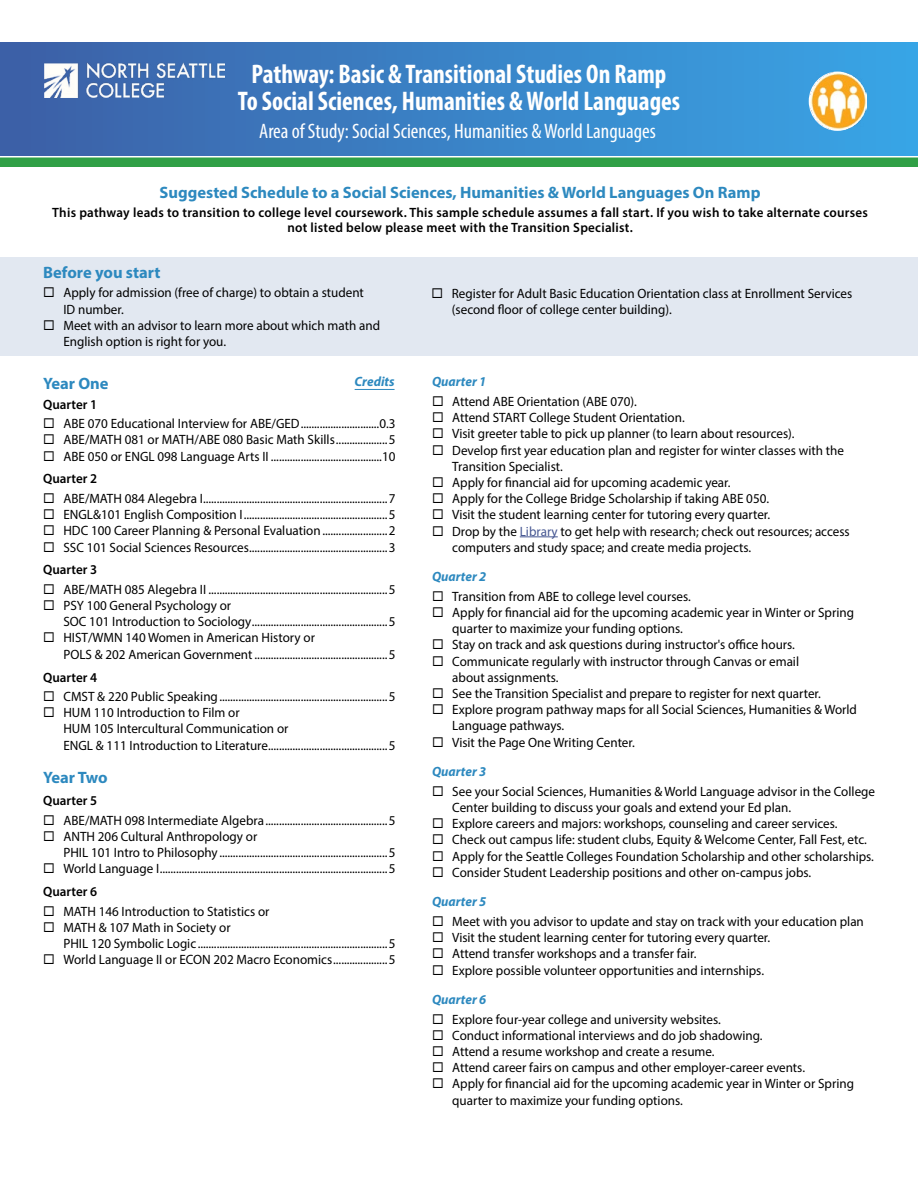
<style>
.page{position:relative;width:918px;height:1188px;background:#fff}
.page>*{position:absolute;margin:0;border:0;box-sizing:border-box;transform-origin:0 0}
.Header__Pathway{font:700 condensed 27px/27px "Myriad Pro";color:#fff;text-align:center;scale:.95 1}
.Subheader_1__Condens{font:condensed 21px "Myriad Pro";color:#fff}
.Subheader_2__Bold_Bl{font:700 16.5px "Myriad Pro";color:#2d89bf}
.Subheader_3__Bold_Bl{font:700 16.5px "Myriad Pro";color:#2d89bf}
.t1{font:13.5px/16.2px "Myriad Pro";color:#000}
.Body_Style_1__Bold_C{font:600 13.5px/15.5px "Myriad Pro";letter-spacing:.02em;color:#000;text-align:center}
.Subheader_5__Italize{font:italic 700 13.5px "Myriad Pro";color:#2d89bf}
.Subheader_4__Black_B{font:600 13.5px "Myriad Pro";color:#000}
.Subheader_4__Page_1{font:600 13.5px "Myriad Pro";color:#000}
.Body_Style_6__underl{font:italic 700 13.5px "Myriad Pro";color:#2d89bf}
.s1{color:#465792}
</style>
<div class="page">
<div style="left:0;top:257px;width:918px;height:98px;background:#e2e8f1"></div>
<svg style="left:0;top:42px;width:918px;height:114px;background:#3a83c7"></svg>
<div style="left:0;top:158px;width:918px;height:9px;background:#30a046"></div>
<img style="left:810px;top:73px;width:56px;height:56px">
<img style="left:44px;top:63px;width:181px;height:35px">
<hr style="left:355px;top:389px;width:40px;height:1px;background:#2d89bf">
<hr style="left:520px;top:537px;width:38px;height:1px;background:#465792">
<p class="Header__Pathway" style="left:238px;top:60px;width:467px">Pathway: Basic &amp; Transitional Studies On Ramp<br>To Social Sciences, Humanities &amp; World Languages</p>
<p class="Subheader_1__Condens" style="left:259px;top:118px;width:398px">Area of Study: Social Sciences, Humanities &amp; World Languages</p>
<p class="Subheader_2__Bold_Bl" style="left:160px;top:182px;width:602px">Suggested Schedule to a Social Sciences, Humanities &amp; World Languages On Ramp</p>
<p class="Body_Style_1__Bold_C" style="left:52px;top:204px;width:817px">This pathway leads to transition to college level coursework. This sample schedule assumes a fall start. If you wish to take alternate courses not listed below please meet with the Transition Specialist.</p>
<p class="Subheader_3__Bold_Bl" style="left:43px;top:262px;width:119px">Before you start</p>
<p class="t1" style="left:63px;top:284px;width:302px">Apply for admission (free of charge) to obtain a student<br>ID number.</p>
<p class="t1" style="left:63px;top:317px;width:318px">Meet with an advisor to learn more about which math and<br>English option is right for you.</p>
<p class="t1" style="left:452px;top:285px;width:402px">Register for Adult Basic Education Orientation class at Enrollment Services (second floor of college center building).</p>
<p class="Body_Style_6__underl" style="left:355px;top:373px;width:41px">Credits</p>
<p class="Subheader_5__Italize" style="left:432px;top:373px;width:56px">Quarter 1</p>
<p class="t1" style="left:452px;top:393px;width:186px">Attend ABE Orientation (ABE 070).</p>
<p class="t1" style="left:452px;top:409px;width:234px">Attend START College Student Orientation.</p>
<p class="t1" style="left:452px;top:425px;width:344px">Visit greeter table to pick up planner (to learn about resources).</p>
<p class="t1" style="left:452px;top:442px;width:393px">Develop first year education plan and register for winter classes with the<br>Transition Specialist.</p>
<p class="t1" style="left:452px;top:474px;width:280px">Apply for financial aid for upcoming academic year.</p>
<p class="t1" style="left:452px;top:490px;width:318px">Apply for the College Bridge Scholarship if taking ABE 050.</p>
<p class="t1" style="left:452px;top:506px;width:320px">Visit the student learning center for tutoring every quarter.</p>
<p class="t1" style="left:452px;top:523px;width:399px">Drop by the <span class="s1">Library</span> to get help with research; check out resources; access computers and study space; and create media projects.</p>
<p class="Subheader_5__Italize" style="left:432px;top:568px;width:56px">Quarter 2</p>
<p class="t1" style="left:452px;top:588px;width:240px">Transition from ABE to college level courses.</p>
<p class="t1" style="left:452px;top:604px;width:403px">Apply for financial aid for the upcoming academic year in Winter or Spring quarter to maximize your funding options.</p>
<p class="t1" style="left:452px;top:637px;width:344px">Stay on track and ask questions during instructor's office hours.</p>
<p class="t1" style="left:452px;top:653px;width:348px">Communicate regularly with instructor through Canvas or email about assignments.</p>
<p class="t1" style="left:452px;top:685px;width:370px">See the Transition Specialist and prepare to register for next quarter.</p>
<p class="t1" style="left:452px;top:701px;width:406px">Explore program pathway maps for all Social Sciences, Humanities &amp; World<br>Language pathways.</p>
<p class="t1" style="left:452px;top:734px;width:184px">Visit the Page One Writing Center.</p>
<p class="Subheader_5__Italize" style="left:432px;top:763px;width:56px">Quarter 3</p>
<p class="t1" style="left:452px;top:783px;width:424px">See your Social Sciences, Humanities &amp; World Language advisor in the College<br>Center building to discuss your goals and extend your Ed plan.</p>
<p class="t1" style="left:452px;top:815px;width:387px">Explore careers and majors: workshops, counseling and career services.</p>
<p class="t1" style="left:452px;top:832px;width:416px">Check out campus life: student clubs, Equity &amp; Welcome Center, Fall Fest, etc.</p>
<p class="t1" style="left:452px;top:848px;width:423px">Apply for the Seattle Colleges Foundation Scholarship and other scholarships.</p>
<p class="t1" style="left:452px;top:864px;width:361px">Consider Student Leadership positions and other on-campus jobs.</p>
<p class="Subheader_5__Italize" style="left:432px;top:893px;width:56px">Quarter 5</p>
<p class="t1" style="left:452px;top:913px;width:413px">Meet with you advisor to update and stay on track with your education plan</p>
<p class="t1" style="left:452px;top:929px;width:320px">Visit the student learning center for tutoring every quarter.</p>
<p class="t1" style="left:452px;top:945px;width:246px">Attend transfer workshops and a transfer fair.</p>
<p class="t1" style="left:452px;top:962px;width:313px">Explore possible volunteer opportunities and internships.</p>
<p class="Subheader_5__Italize" style="left:432px;top:991px;width:56px">Quarter 6</p>
<p class="t1" style="left:452px;top:1011px;width:270px">Explore four-year college and university websites.</p>
<p class="t1" style="left:452px;top:1027px;width:312px">Conduct informational interviews and do job shadowing.</p>
<p class="t1" style="left:452px;top:1043px;width:264px">Attend a resume workshop and create a resume.</p>
<p class="t1" style="left:452px;top:1059px;width:354px">Attend career fairs on campus and other employer-career events.</p>
<p class="t1" style="left:452px;top:1076px;width:403px">Apply for financial aid for the upcoming academic year in Winter or Spring quarter to maximize your funding options.</p>
<p class="Subheader_3__Bold_Bl" style="left:43px;top:373px;width:67px">Year One</p>
<p class="Subheader_4__Page_1" style="left:43px;top:396px;width:56px">Quarter 1</p>
<p class="t1" style="left:63px;top:415px;width:334px">ABE 070 Educational Interview for ABE/GED.............................0.3</p>
<p class="t1" style="left:63px;top:431px;width:334px">ABE/MATH 081 or MATH/ABE 080 Basic Math Skills...................5</p>
<p class="t1" style="left:63px;top:448px;width:334px">ABE 050 or ENGL 098 Language Arts II .........................................10</p>
<p class="Subheader_4__Black_B" style="left:43px;top:470px;width:56px">Quarter 2</p>
<p class="t1" style="left:63px;top:490px;width:334px">ABE/MATH 084 Alegebra I....................................................................7</p>
<p class="t1" style="left:63px;top:506px;width:334px">ENGL&amp;101 English Composition I.....................................................5</p>
<p class="t1" style="left:63px;top:522px;width:334px">HDC 100 Career Planning &amp; Personal Evaluation........................2</p>
<p class="t1" style="left:63px;top:539px;width:334px">SSC 101 Social Sciences Resources...................................................3</p>
<p class="Subheader_4__Black_B" style="left:43px;top:561px;width:56px">Quarter 3</p>
<p class="t1" style="left:63px;top:581px;width:334px">ABE/MATH 085 Alegebra II ..................................................................5</p>
<p class="t1" style="left:63px;top:597px;width:334px">PSY 100 General Psychology or<br>SOC 101 Introduction to Sociology..................................................5</p>
<p class="t1" style="left:63px;top:630px;width:334px">HIST/WMN 140 Women in American History or<br>POLS &amp; 202 American Government .................................................5</p>
<p class="Subheader_4__Black_B" style="left:43px;top:669px;width:56px">Quarter 4</p>
<p class="t1" style="left:63px;top:688px;width:334px">CMST &amp; 220 Public Speaking..............................................................5</p>
<p class="t1" style="left:63px;top:704px;width:334px">HUM 110 Introduction to Film or<br>HUM 105 Intercultural Communication or<br>ENGL &amp; 111 Introduction to Literature............................................5</p>
<p class="Subheader_3__Bold_Bl" style="left:43px;top:767px;width:66px">Year Two</p>
<p class="Subheader_4__Page_1" style="left:43px;top:792px;width:56px">Quarter 5</p>
<p class="t1" style="left:63px;top:812px;width:334px">ABE/MATH 098 Intermediate Algebra.............................................5</p>
<p class="t1" style="left:63px;top:828px;width:334px">ANTH 206 Cultural Anthropology or<br>PHIL 101 Intro to Philosophy ..............................................................5</p>
<p class="t1" style="left:63px;top:861px;width:334px">World Language I....................................................................................5</p>
<p class="Subheader_4__Black_B" style="left:43px;top:883px;width:56px">Quarter 6</p>
<p class="t1" style="left:63px;top:903px;width:208px">MATH 146 Introduction to Statistics or</p>
<p class="t1" style="left:63px;top:919px;width:334px">MATH &amp; 107 Math in Society or<br>PHIL 120 Symbolic Logic ......................................................................5</p>
<p class="t1" style="left:63px;top:952px;width:334px">World Language II or ECON 202 Macro Economics....................5</p>
</div>
